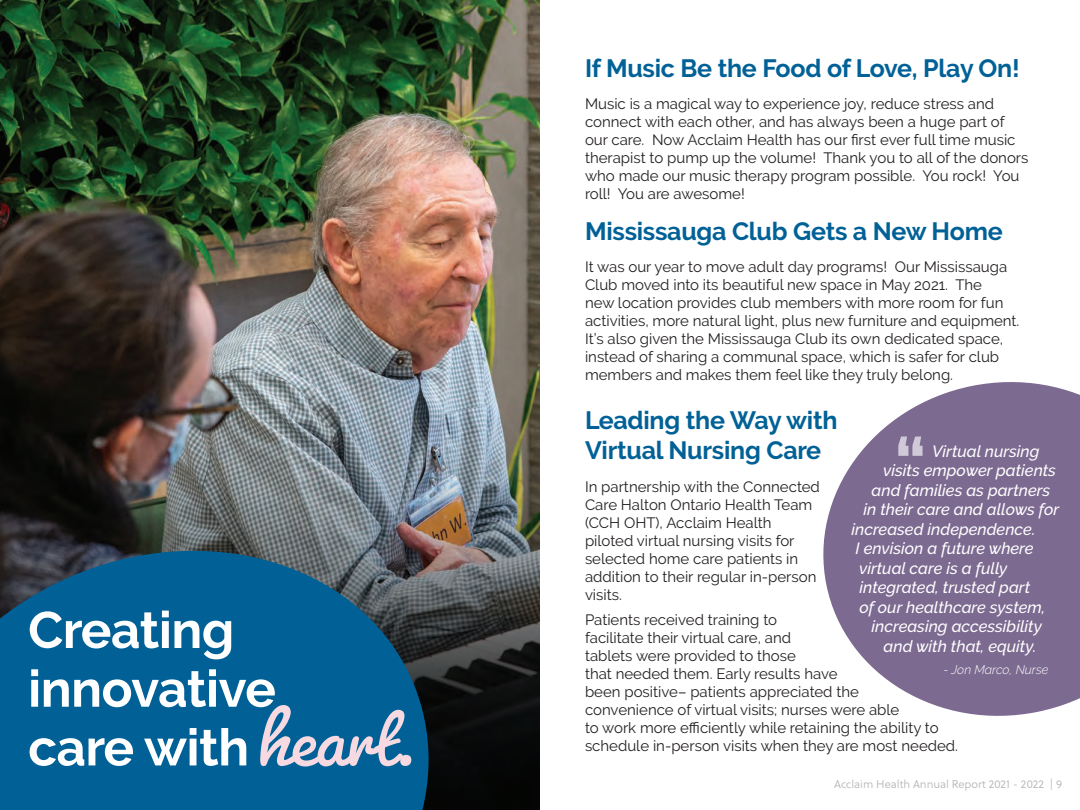
<style>
.page{position:relative;width:1080px;height:810px;background:#fff}
.page>*{position:absolute;margin:0;border:0;box-sizing:border-box;transform-origin:0 0}
.t1{font:700 75px "Raleway";color:#fff}
.t2{font:700 51.25px/58.8px "Raleway";letter-spacing:-.01em;color:#fff}
.t3{font:700 25px/30px "Raleway";letter-spacing:-.01em;color:#016197}
.t4{font:italic 500 16.25px "Raleway";color:#fff}
.t5{font:15px/18px "Raleway";color:#231f20}
.t6{font:italic 300 12.5px "Raleway";color:#fff}
.t7{font:11.25px "Soleil Lt";color:#b2b3b7}
.s1{font-family:"Pacifico";font-weight:400;font-size:90px;color:#f7d9e1}
</style>
<div class="page">
<img style="left:0;top:0;width:540px;height:810px">
<svg style="left:0;top:518px;width:462px;height:292px;fill:#016197"></svg>
<svg style="left:823px;top:382px;width:257px;height:334px;fill:#7c6a91"></svg>
<h2 class="t2" style="left:28px;top:601px;width:388px">Creating innovative<br>care with <span class="s1">heart.</span></h2>
<h3 class="t3" style="left:585px;top:54px;width:436px">If Music Be the Food of Love, Play On!</h3>
<p class="t5" style="left:585px;top:95px;width:445px">Music is a magical way to experience joy, reduce stress and connect with each other, and has always been a huge part of our care. Now Acclaim Health has our first ever full time music therapist to pump up the volume! Thank you to all of the donors who made our music therapy program possible. You rock! You roll! You are awesome!</p>
<h3 class="t3" style="left:585px;top:216px;width:419px">Mississauga Club Gets a New Home</h3>
<p class="t5" style="left:585px;top:258px;width:436px">It was our year to move adult day programs! Our Mississauga Club moved into its beautiful new space in May 2021. The<br>new location provides club members with more room for fun activities, more natural light, plus new furniture and equipment.<br>It’s also given the Mississauga Club its own dedicated space, instead of sharing a communal space, which is safer for club members and makes them feel like they truly belong.</p>
<h3 class="t3" style="left:585px;top:405px;width:254px">Leading the Way with<br>Virtual Nursing Care</h3>
<h1 class="t1" style="left:894px;top:422px;width:34px">“</h1>
<p class="t4" style="left:932px;top:441px;width:109px">Virtual nursing</p>
<p class="t4" style="left:883px;top:461px;width:174px">visits empower patients</p>
<p class="t4" style="left:872px;top:480px;width:180px">and families as partners</p>
<p class="t4" style="left:864px;top:500px;width:197px">in their care and allows for</p>
<p class="t4" style="left:852px;top:519px;width:185px">increased independence.</p>
<p class="t4" style="left:856px;top:539px;width:180px">I envision a future where</p>
<p class="t4" style="left:859px;top:558px;width:150px">virtual care is a fully</p>
<p class="t4" style="left:860px;top:578px;width:172px">integrated, trusted part</p>
<p class="t4" style="left:860px;top:597px;width:187px">of our healthcare system,</p>
<p class="t4" style="left:872px;top:617px;width:172px">increasing accessibility</p>
<p class="t4" style="left:884px;top:636px;width:154px">and with that, equity.</p>
<p class="t5" style="left:585px;top:478px;width:236px">In partnership with the Connected<br>Care Halton Ontario Health Team (CCH OHT), Acclaim Health piloted virtual nursing visits for selected home care patients in addition to their regular in-person visits.</p>
<p class="t5" style="left:585px;top:611px;width:375px">Patients received training to<br>facilitate their virtual care, and<br>tablets were provided to those<br>that needed them. Early results have<br>been positive– patients appreciated the<br>convenience of virtual visits; nurses were able<br>to work more efficiently while retaining the ability to schedule in-person visits when they are most needed.</p>
<p class="t6" style="left:944px;top:662px;width:106px">- Jon Marco, Nurse</p>
<p class="t7" style="left:834px;top:777px;width:229px">Acclaim Health Annual Report 2021 - 2022 | 9</p>
</div>
